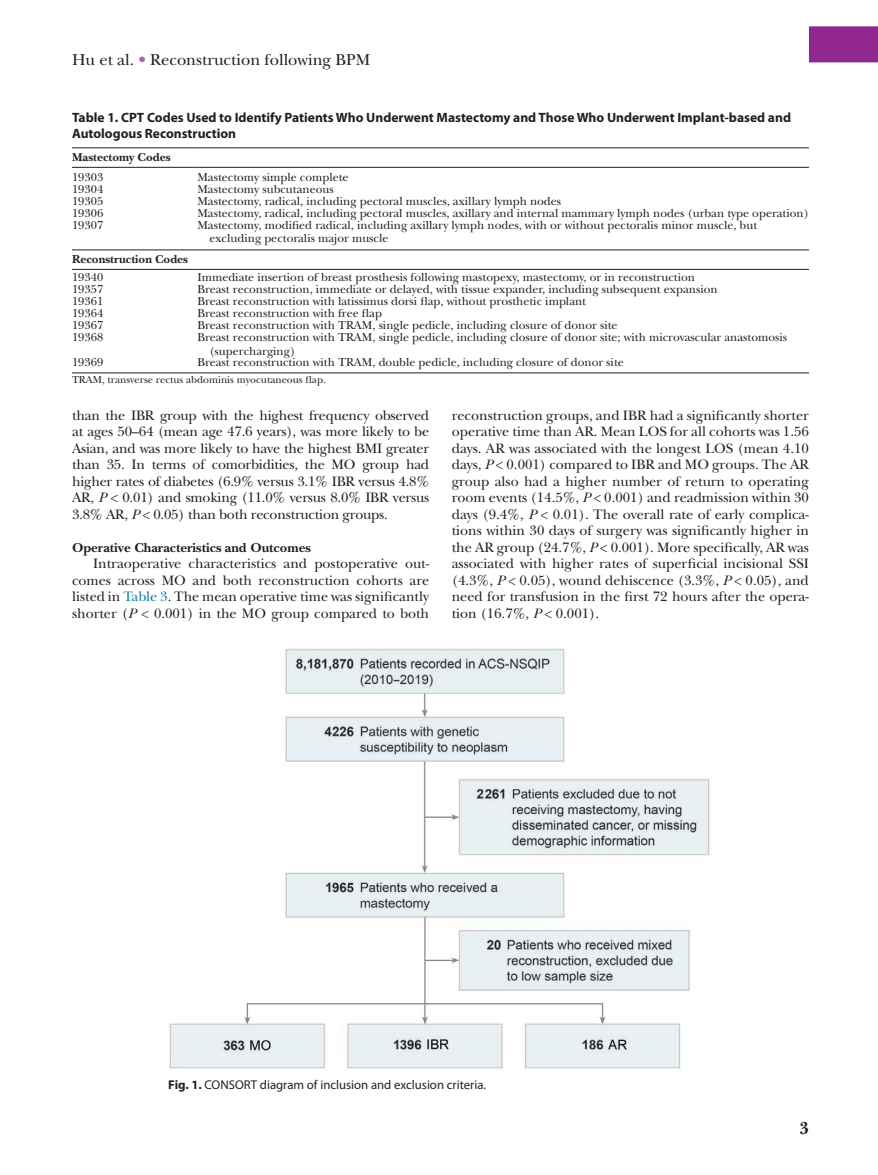
<style>
.page{position:relative;width:878px;height:1175px;background:#fff}
.page>*{position:absolute;margin:0;border:0;box-sizing:border-box;transform-origin:0 0}
.t1{font:700 18px "New Baskerville Std";color:#231f20}
.t2{font:16.5px "New Baskerville Std";color:#231f20}
.t3{font:14.25px/16.5px "New Baskerville Std";color:#231f20;text-align:justify}
.t4{font:700 13.5px/16.5px "Myriad Pro";color:#231f20}
.t5{font:700 13.5px "New Baskerville Std";color:#231f20}
.t6{font:12.75px "Myriad Pro";color:#231f20}
.t7{font:12px/13.5px "New Baskerville Std";color:#231f20}
.t8{font:700 12px "New Baskerville Std";color:#231f20}
.t9{font:10.5px "New Baskerville Std";color:#231f20}
.s1{color:#a866aa}
.s2{font-style:italic}
.s3{color:#0f7eac}
.s4{font-weight:700}
</style>
<div class="page">
<div style="left:808px;top:26px;width:70px;height:36px;background:#8f278f"></div>
<hr style="left:72px;top:147px;width:125px;height:1px;background:#231f20">
<hr style="left:197px;top:147px;width:611px;height:1px;background:#231f20">
<hr style="left:72px;top:167px;width:125px;height:1px;background:#231f20">
<hr style="left:197px;top:167px;width:611px;height:1px;background:#231f20">
<hr style="left:72px;top:372px;width:125px;height:1px;background:#231f20">
<hr style="left:197px;top:372px;width:611px;height:1px;background:#231f20">
<hr style="left:72px;top:249px;width:125px;height:1px;background:#231f20">
<hr style="left:197px;top:249px;width:611px;height:1px;background:#231f20">
<hr style="left:72px;top:269px;width:125px;height:1px;background:#231f20">
<hr style="left:197px;top:269px;width:611px;height:1px;background:#231f20">
<img style="left:169px;top:648px;width:541px;height:423px">
<p class="t2" style="left:72px;top:50px;width:299px">Hu et al. <span class="s1">•</span> Reconstruction following BPM</p>
<p class="t4" style="left:72px;top:109px;width:720px">Table 1. CPT Codes Used to Identify Patients Who Underwent Mastectomy and Those Who Underwent Implant-based and<br>Autologous Reconstruction</p>
<p class="t8" style="left:72px;top:150px;width:100px">Mastectomy Codes</p>
<p class="t7" style="left:72px;top:171px;width:33px">19303</p>
<p class="t7" style="left:197px;top:171px;width:153px">Mastectomy simple complete</p>
<p class="t7" style="left:72px;top:182px;width:33px">19304</p>
<p class="t7" style="left:197px;top:182px;width:138px">Mastectomy subcutaneous</p>
<p class="t7" style="left:72px;top:194px;width:33px">19305</p>
<p class="t7" style="left:197px;top:194px;width:365px">Mastectomy, radical, including pectoral muscles, axillary lymph nodes</p>
<p class="t7" style="left:72px;top:206px;width:33px">19306</p>
<p class="t7" style="left:197px;top:206px;width:613px">Mastectomy, radical, including pectoral muscles, axillary and internal mammary lymph nodes (urban type operation)</p>
<p class="t7" style="left:72px;top:218px;width:33px">19307</p>
<p class="t7" style="left:209px;top:218px;width:549px;text-indent:-12px">Mastectomy, modified radical, including axillary lymph nodes, with or without pectoralis minor muscle, but excluding pectoralis major muscle</p>
<p class="t8" style="left:72px;top:252px;width:118px">Reconstruction Codes</p>
<p class="t7" style="left:72px;top:271px;width:33px">19340</p>
<p class="t7" style="left:197px;top:271px;width:499px">Immediate insertion of breast prosthesis following mastopexy, mastectomy, or in reconstruction</p>
<p class="t7" style="left:72px;top:283px;width:33px">19357</p>
<p class="t7" style="left:197px;top:283px;width:522px">Breast reconstruction, immediate or delayed, with tissue expander, including subsequent expansion</p>
<p class="t7" style="left:72px;top:295px;width:33px">19361</p>
<p class="t7" style="left:197px;top:295px;width:390px">Breast reconstruction with latissimus dorsi flap, without prosthetic implant</p>
<p class="t7" style="left:72px;top:306px;width:33px">19364</p>
<p class="t7" style="left:197px;top:306px;width:186px">Breast reconstruction with free flap</p>
<p class="t7" style="left:72px;top:318px;width:33px">19367</p>
<p class="t7" style="left:197px;top:318px;width:422px">Breast reconstruction with TRAM, single pedicle, including closure of donor site</p>
<p class="t7" style="left:72px;top:330px;width:33px">19368</p>
<p class="t7" style="left:209px;top:330px;width:579px;text-indent:-12px">Breast reconstruction with TRAM, single pedicle, including closure of donor site; with microvascular anastomosis (supercharging)</p>
<p class="t7" style="left:72px;top:356px;width:33px">19369</p>
<p class="t7" style="left:197px;top:356px;width:428px">Breast reconstruction with TRAM, double pedicle, including closure of donor site</p>
<p class="t9" style="left:72px;top:373px;width:255px">TRAM, transverse rectus abdominis myocutaneous flap.</p>
<p class="t3" style="left:72px;top:407px;width:359px">than the IBR group with the highest frequency observed at ages 50–64 (mean age 47.6 years), was more likely to be Asian, and was more likely to have the highest BMI greater than 35. In terms of comorbidities, the MO group had higher rates of diabetes (6.9% versus 3.1% IBR versus 4.8% AR, <span class="s2">P</span> &lt; 0.01) and smoking (11.0% versus 8.0% IBR versus 3.8% AR, <span class="s2">P</span> &lt; 0.05) than both reconstruction groups.</p>
<p class="t5" style="left:72px;top:539px;width:240px">Operative Characteristics and Outcomes</p>
<p class="t3" style="left:72px;top:555px;width:359px;text-indent:21px">Intraoperative characteristics and postoperative out&shy;comes across MO and both reconstruction cohorts are listed in <span class="s3">Table 3</span>. The mean operative time was significantly shorter (<span class="s2">P</span> &lt; 0.001) in the MO group compared to both</p>
<p class="t3" style="left:452px;top:407px;width:359px">reconstruction groups, and IBR had a significantly shorter operative time than AR. Mean LOS for all cohorts was 1.56 days. AR was associated with the longest LOS (mean 4.10 days, <span class="s2">P</span> &lt; 0.001) compared to IBR and MO groups. The AR group also had a higher number of return to operating room events (14.5%, <span class="s2">P</span> &lt; 0.001) and readmission within 30 days (9.4%, <span class="s2">P</span> &lt; 0.01). The overall rate of early complica&shy;tions within 30 days of surgery was significantly higher in the AR group (24.7%, <span class="s2">P</span> &lt; 0.001). More specifically, AR was associated with higher rates of superficial incisional SSI (4.3%, <span class="s2">P</span> &lt; 0.05), wound dehiscence (3.3%, <span class="s2">P</span> &lt; 0.05), and need for transfusion in the first 72 hours after the opera&shy;tion (16.7%, <span class="s2">P</span> &lt; 0.001).</p>
<p class="t6" style="left:168px;top:1076px;width:319px"><span class="s4">Fig. 1.</span> CONSORT diagram of inclusion and exclusion criteria.</p>
<p class="t1" style="left:799px;top:1118px;width:11px">3</p>
</div>
